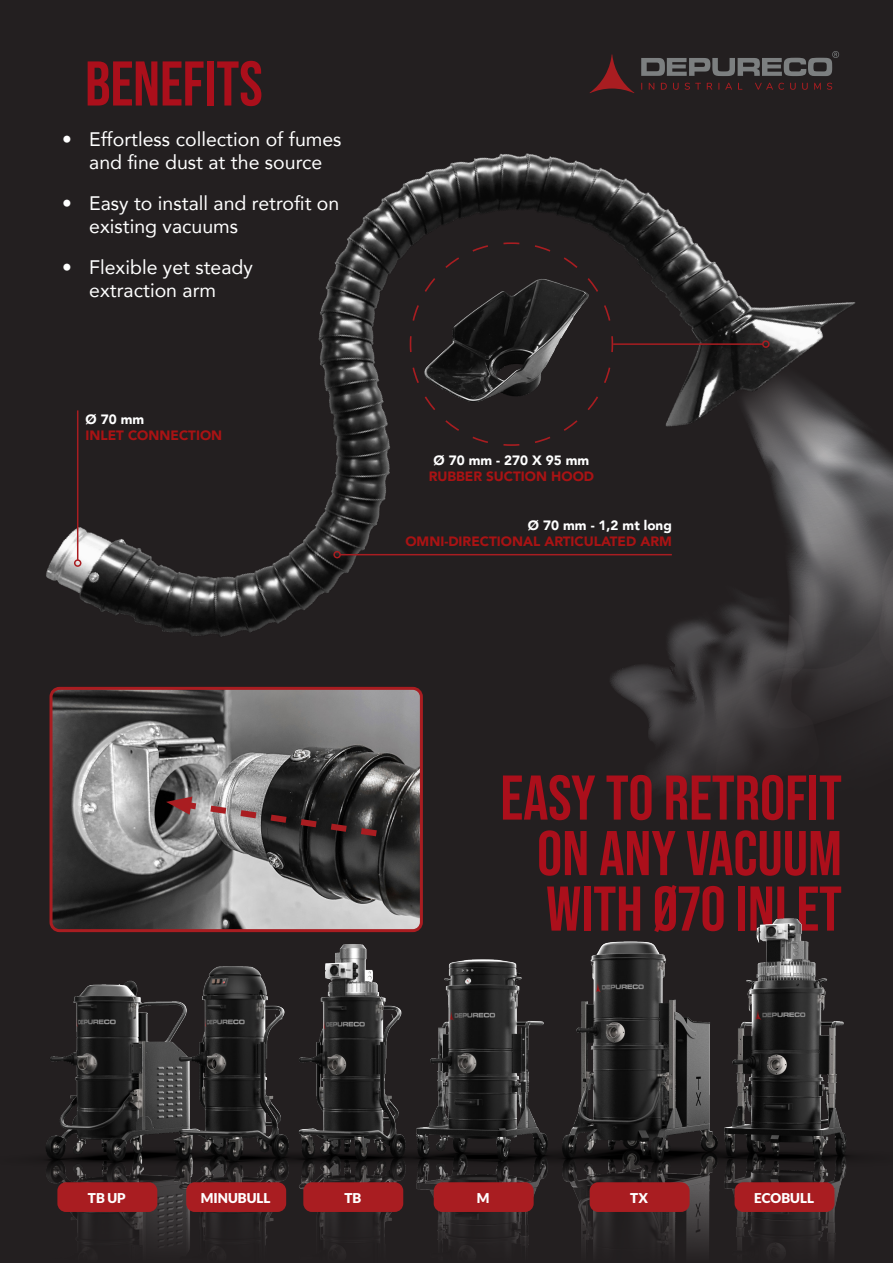
<style>
.page{position:relative;width:893px;height:1263px;background:#fff}
.page>*{position:absolute;margin:0;border:0;box-sizing:border-box;transform-origin:0 0}
.t1{font:700 63px/55.5px "Bebas Neue Pro";color:#ab0f1b;text-align:justify}
.t2{font:19.5px/23.4px "Avenir";color:#fff;text-align:center}
.t3{font:900 13.5px "Avenir";color:#a91314}
.t4{font:900 13.5px "Avenir";color:#fff}
.t5{font:900 13.5px "Lato";color:#fff}
</style>
<div class="page">
<svg style="left:714px;top:809px;width:179px;height:7px"></svg>
<img style="left:0;top:0;width:893px;height:809px">
<hr style="left:613px;top:343px;width:150px;height:2px;background:#a91d21">
<div style="left:762px;top:340px;width:8px;height:8px;border:2px solid #a91d21;border-radius:50%"></div>
<hr style="left:77px;top:410px;width:1px;height:150px;background:#a91d21">
<div style="left:74px;top:559px;width:7px;height:8px;border:2px solid #a91d21;border-radius:50%"></div>
<hr style="left:340px;top:554px;width:332px;height:1px;background:#a91d21">
<div style="left:333px;top:551px;width:8px;height:7px;border:2px solid #a91d21;border-radius:50%"></div>
<svg style="left:590px;top:54px;width:44px;height:39px;background:#471e20"></svg>
<svg style="left:649px;top:83px;width:5px;height:7px"></svg>
<svg style="left:661px;top:83px;width:6px;height:7px"></svg>
<svg style="left:673px;top:83px;width:6px;height:7px"></svg>
<svg style="left:685px;top:83px;width:16px;height:7px"></svg>
<svg style="left:707px;top:83px;width:5px;height:7px"></svg>
<svg style="left:725px;top:83px;width:7px;height:7px"></svg>
<svg style="left:738px;top:83px;width:4px;height:7px"></svg>
<svg style="left:755px;top:83px;width:29px;height:7px"></svg>
<svg style="left:790px;top:83px;width:6px;height:7px"></svg>
<svg style="left:802px;top:83px;width:6px;height:7px"></svg>
<svg style="left:814px;top:83px;width:7px;height:7px"></svg>
<svg style="left:827px;top:83px;width:5px;height:7px"></svg>
<svg style="left:641px;top:51px;width:198px;height:25px;background:#4a494a"></svg>
<svg style="left:409px;top:206px;width:352px;height:241px;background:#282525"></svg>
<img style="left:51px;top:688px;width:370px;height:128px">
<div style="left:50px;top:687px;width:373px;height:245px;border:3px solid #a91d21;border-radius:9px"></div>
<svg style="left:166px;top:796px;width:217px;height:20px;background:#574949"></svg>
<img style="left:0;top:816px;width:893px;height:447px">
<div style="left:186px;top:1182px;width:100px;height:30px;background:#a91d21;border-radius:9px"></div>
<div style="left:303px;top:1182px;width:100px;height:30px;background:#a91d21;border-radius:9px"></div>
<div style="left:434px;top:1182px;width:100px;height:30px;background:#a91d21;border-radius:9px"></div>
<div style="left:590px;top:1182px;width:100px;height:30px;background:#a91d21;border-radius:9px"></div>
<div style="left:735px;top:1182px;width:99px;height:30px;background:#a91d21;border-radius:9px"></div>
<div style="left:57px;top:1182px;width:100px;height:30px;background:#a91d21;border-radius:9px"></div>
<p class="t1" style="left:85px;top:55px;width:179px">BENEFITS</p>
<p class="t2" style="left:62px;top:127px;width:281px">• Effortless collection of fumes and fine dust at the source</p>
<p class="t2" style="left:89px;top:191px;width:252px;text-align:left;text-indent:-27px">• Easy to install and retrofit on existing vacuums</p>
<p class="t2" style="left:62px;top:255px;width:192px">• Flexible yet steady extraction arm</p>
<p class="t4" style="left:86px;top:408px;width:60px">Ø 70 mm</p>
<p class="t3" style="left:86px;top:424px;width:138px">INLET CONNECTION</p>
<p class="t4" style="left:433px;top:449px;width:157px">Ø 70 mm - 270 X 95 mm</p>
<p class="t3" style="left:429px;top:465px;width:167px">RUBBER SUCTION HOOD</p>
<p class="t4" style="left:528px;top:514px;width:145px">Ø 70 mm - 1,2 mt long</p>
<p class="t3" style="left:405px;top:530px;width:268px">OMNI-DIRECTIONAL ARTICULATED ARM</p>
<p class="t1" style="left:537px;top:769px;width:306px;text-indent:-37px">EASY TO RETROFIT ON ANY VACUUM WITH Ø70 INLET</p>
<p class="t5" style="left:88px;top:1190px;width:39px">TB UP</p>
<p class="t5" style="left:201px;top:1190px;width:71px">MINUBULL</p>
<p class="t5" style="left:344px;top:1190px;width:18px">TB</p>
<p class="t5" style="left:477px;top:1190px;width:14px">M</p>
<p class="t5" style="left:630px;top:1190px;width:19px">TX</p>
<p class="t5" style="left:754px;top:1190px;width:61px">ECOBULL</p>
</div>
